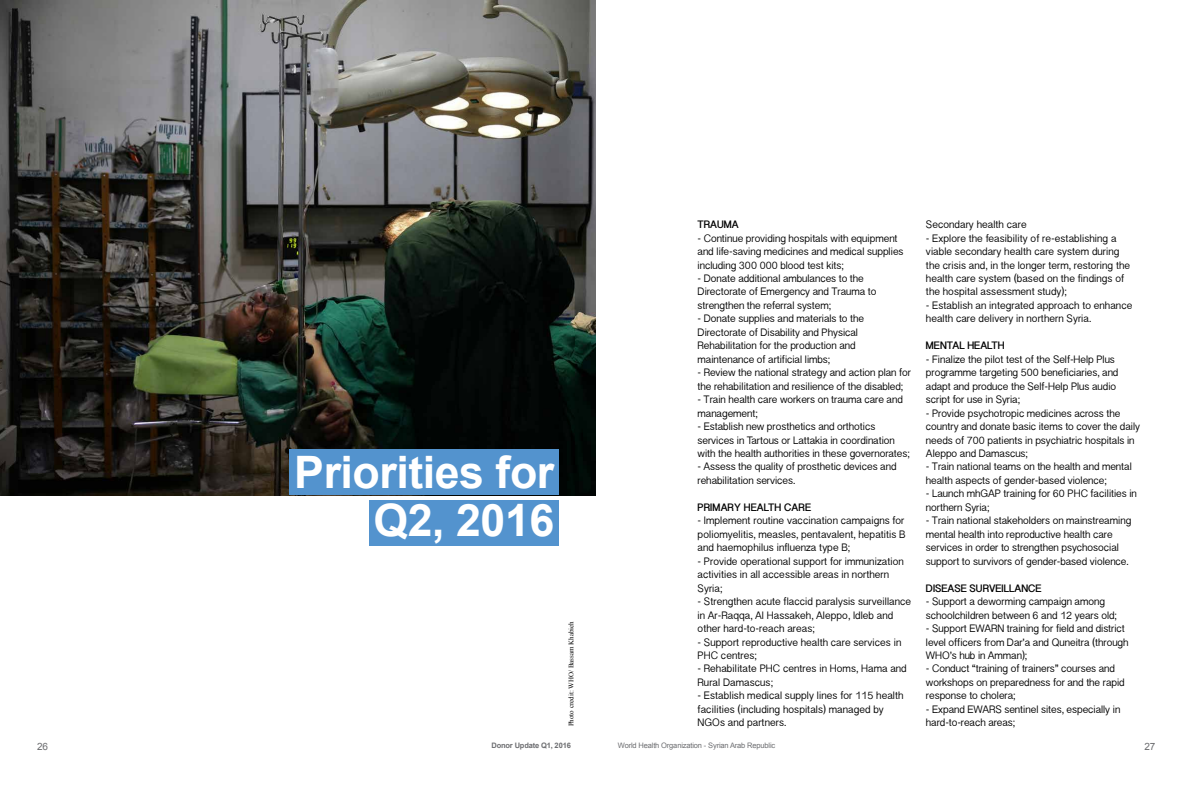
<style>
.page{position:relative;width:1191px;height:786px;background:#fff}
.page>*{position:absolute;margin:0;border:0;box-sizing:border-box;transform-origin:0 0}
.t1{font:700 44.7px/48px "Arial";letter-spacing:-.01em;color:#fff;text-align:right}
.t2{font:10px/13.5px "Kannada Sangam MN";color:#000}
.t3{font:700 10px "Kannada Sangam MN";color:#000}
.t4{font:10px "Arial";color:#6d6e71}
.t5{font:7.5px "Arial";letter-spacing:-.02em;color:#6d6e71}
.t6{font:700 7.5px "Arial";letter-spacing:-.02em;color:#6d6e71}
.t7{font:7px "Times New Roman";color:#000}
</style>
<div class="page">
<img style="left:0;top:0;width:596px;height:495px">
<div style="left:289px;top:449px;width:269px;height:46px;background:#5393ce"></div>
<div style="left:369px;top:499px;width:189px;height:46px;background:#5393ce"></div>
<h1 class="t1" style="left:294px;top:449px;width:261px">Priorities for<br>Q2, 2016</h1>
<p class="t7" style="left:566px;top:726px;width:107px;rotate:-90deg">Photo credit: WHO/ Bassam Khabieh</p>
<p class="t3" style="left:697px;top:219px;width:43px">TRAUMA</p>
<p class="t2" style="left:697px;top:231px;width:207px">- Continue providing hospitals with equipment and life-saving medicines and medical supplies including 300 000 blood test kits;</p>
<p class="t2" style="left:697px;top:272px;width:180px">- Donate additional ambulances to the<br>Directorate of Emergency and Trauma to strengthen the referral system;</p>
<p class="t2" style="left:697px;top:312px;width:168px">- Donate supplies and materials to the Directorate of Disability and Physical Rehabilitation for the production and maintenance of artificial limbs;</p>
<p class="t2" style="left:697px;top:366px;width:215px">- Review the national strategy and action plan for the rehabilitation and resilience of the disabled;</p>
<p class="t2" style="left:697px;top:393px;width:207px">- Train health care workers on trauma care and management;</p>
<p class="t2" style="left:697px;top:420px;width:214px">- Establish new prosthetics and orthotics services in Tartous or Lattakia in coordination with the health authorities in these governorates;</p>
<p class="t2" style="left:697px;top:460px;width:200px">- Assess the quality of prosthetic devices and rehabilitation services.</p>
<p class="t3" style="left:697px;top:501px;width:115px">PRIMARY HEALTH CARE</p>
<p class="t2" style="left:697px;top:514px;width:210px;text-align:justify">- Implement routine vaccination campaigns for poliomyelitis, measles, pentavalent, hepatitis B and haemophilus influenza type B;</p>
<p class="t2" style="left:697px;top:554px;width:208px">- Provide operational support for immunization activities in all accessible areas in northern<br>Syria;</p>
<p class="t2" style="left:697px;top:594px;width:215px">- Strengthen acute flaccid paralysis surveillance in Ar-Raqqa, Al Hassakeh, Aleppo, Idleb and other hard-to-reach areas;</p>
<p class="t2" style="left:697px;top:635px;width:205px">- Support reproductive health care services in<br>PHC centres;</p>
<p class="t2" style="left:697px;top:662px;width:211px">- Rehabilitate PHC centres in Homs, Hama and<br>Rural Damascus;</p>
<p class="t2" style="left:697px;top:688px;width:207px">- Establish medical supply lines for 115 health facilities (including hospitals) managed by<br>NGOs and partners.</p>
<p class="t2" style="left:926px;top:218px;width:102px">Secondary health care</p>
<p class="t2" style="left:926px;top:231px;width:206px">- Explore the feasibility of re-establishing a viable secondary health care system during the crisis and, in the longer term, restoring the health care system (based on the findings of the hospital assessment study);</p>
<p class="t2" style="left:926px;top:298px;width:208px">- Establish an integrated approach to enhance health care delivery in northern Syria.</p>
<p class="t3" style="left:926px;top:340px;width:80px">MENTAL HEALTH</p>
<p class="t2" style="left:926px;top:352px;width:194px">- Finalize the pilot test of the Self-Help Plus programme targeting 500 beneficiaries, and adapt and produce the Self-Help Plus audio script for use in Syria;</p>
<p class="t2" style="left:926px;top:406px;width:216px">- Provide psychotropic medicines across the country and donate basic items to cover the daily needs of 700 patients in psychiatric hospitals in Aleppo and Damascus;</p>
<p class="t2" style="left:926px;top:460px;width:207px">- Train national teams on the health and mental health aspects of gender-based violence;</p>
<p class="t2" style="left:926px;top:487px;width:212px">- Launch mhGAP training for 60 PHC facilities in northern Syria;</p>
<p class="t2" style="left:926px;top:514px;width:207px">- Train national stakeholders on mainstreaming mental health into reproductive health care services in order to strengthen psychosocial support to survivors of gender-based violence.</p>
<p class="t3" style="left:926px;top:582px;width:117px">DISEASE SURVEILLANCE</p>
<p class="t2" style="left:926px;top:594px;width:192px">- Support a deworming campaign among schoolchildren between 6 and 12 years old;</p>
<p class="t2" style="left:926px;top:621px;width:204px">- Support EWARN training for field and district level officers from Dar’a and Quneitra (through<br>WHO’s hub in Amman);</p>
<p class="t2" style="left:926px;top:662px;width:200px">- Conduct “training of trainers” courses and workshops on preparedness for and the rapid response to cholera;</p>
<p class="t2" style="left:926px;top:702px;width:196px">- Expand EWARS sentinel sites, especially in</p>
<p class="t2" style="left:926px;top:715px;width:91px">hard-to-reach areas;</p>
<p class="t4" style="left:37px;top:739px;width:12px">26</p>
<p class="t6" style="left:491px;top:740px;width:81px">Donor Update Q1, 2016</p>
<p class="t5" style="left:618px;top:740px;width:159px">World Health Organization - Syrian Arab Republic</p>
<p class="t4" style="left:1144px;top:739px;width:13px">27</p>
</div>
